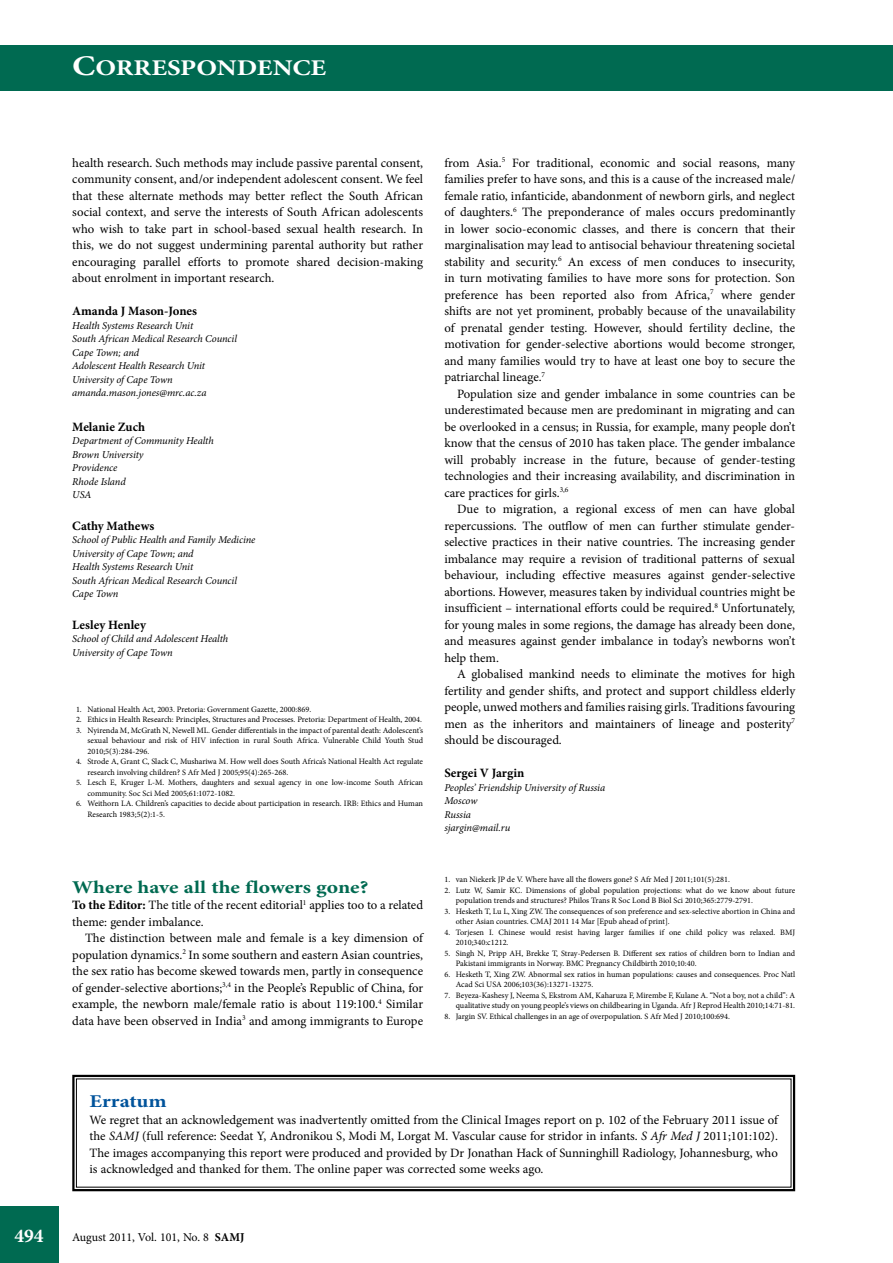
<style>
.page{position:relative;width:893px;height:1263px;background:#fff}
.page>*{position:absolute;margin:0;border:0;box-sizing:border-box;transform-origin:0 0}
.t1{font:700 22.5px "Minion Pro";color:#fff;scale:1.2 1}
.t2{font:700 19.5px "Minion Pro";color:#fff}
.t3{font:700 18px "Minion Pro";color:#006a51;scale:1.2 1}
.t4{font:700 18px "Minion Pro";color:#00539b;scale:1.2 1}
.t5{font:12.75px/16.5px "Minion Pro";color:#000;text-align:justify}
.t6{font:700 12.75px "Minion Pro";color:#000}
.t7{font:12px "Minion Pro";color:#000}
.t8{font:italic 10.5px/13.5px "Minion Pro";letter-spacing:-.01em;color:#000}
.t9{font:8.25px/10.5px "Minion Pro";color:#000}
.s1{font-size:28.5px}
.s2{font-weight:700}
.s3{font-style:italic}
</style>
<div class="page">
<div style="left:0;top:1206px;width:59px;height:57px;background:#006a51"></div>
<div style="left:0;top:45px;width:893px;height:45px;background:#006a51"></div>
<svg style="left:72px;top:1074px;width:724px;height:118px"></svg>
<h1 class="t1" style="left:72px;top:52px;width:213px"><span class="s1">C</span>ORRESPONDENCE</h1>
<p class="t5" style="left:72px;top:154px;width:352px">health research. Such methods may include passive parental consent, community consent, and/or independent adolescent consent. We feel that these alternate methods may better reflect the South African social context, and serve the interests of South African adolescents who wish to take part in school-based sexual health research. In this, we do not suggest undermining parental authority but rather encouraging parallel efforts to promote shared decision-making about enrolment in important research.</p>
<p class="t6" style="left:72px;top:302px;width:126px">Amanda J Mason-Jones</p>
<p class="t8" style="left:72px;top:318px;width:166px">Health Systems Research Unit<br>South African Medical Research Council<br>Cape Town; and<br>Adolescent Health Research Unit<br>University of Cape Town amanda.mason.jones@mrc.ac.za</p>
<p class="t6" style="left:72px;top:417px;width:74px">Melanie Zuch</p>
<p class="t8" style="left:72px;top:434px;width:143px">Department of Community Health<br>Brown University<br>Providence<br>Rhode Island<br>USA</p>
<p class="t6" style="left:72px;top:516px;width:83px">Cathy Mathews</p>
<p class="t8" style="left:72px;top:533px;width:185px">School of Public Health and Family Medicine<br>University of Cape Town; and<br>Health Systems Research Unit<br>South African Medical Research Council<br>Cape Town</p>
<p class="t6" style="left:72px;top:616px;width:75px">Lesley Henley</p>
<p class="t8" style="left:72px;top:632px;width:157px">School of Child and Adolescent Health<br>University of Cape Town</p>
<p class="t9" style="left:76px;top:704px;width:237px">1. National Health Act, 2003. Pretoria: Government Gazette, 2000:869.</p>
<p class="t9" style="left:76px;top:714px;width:348px">2. Ethics in Health Research: Principles, Structures and Processes. Pretoria: Department of Health, 2004.</p>
<p class="t9" style="left:87px;top:725px;width:337px;text-align:justify;text-indent:-11px">3. Nyirenda M, McGrath N, Newell ML. Gender differentials in the impact of parental death: Adolescent’s sexual behaviour and risk of HIV infection in rural South Africa. Vulnerable Child Youth Stud 2010;5(3):284-296.</p>
<p class="t9" style="left:87px;top:756px;width:337px;text-indent:-11px">4. Strode A, Grant C, Slack C, Mushariwa M. How well does South Africa’s National Health Act regulate research involving children? S Afr Med J 2005;95(4):265-268.</p>
<p class="t9" style="left:87px;top:777px;width:337px;text-indent:-11px">5. Lesch E, Kruger L-M. Mothers, daughters and sexual agency in one low-income South African community. Soc Sci Med 2005;61:1072-1082.</p>
<p class="t9" style="left:87px;top:798px;width:337px;text-indent:-11px">6. Weithorn LA. Children’s capacities to decide about participation in research. IRB: Ethics and Human<br>Research 1983;5(2):1-5.</p>
<h3 class="t3" style="left:72px;top:874px;width:248px">Where have all the flowers gone?</h3>
<p class="t5" style="left:72px;top:897px;width:352px"><span class="s2">To the Editor:</span> The title of the recent editorial<sup>1</sup> applies too to a related theme: gender imbalance.</p>
<p class="t5" style="left:72px;top:930px;width:352px;text-indent:13px">The distinction between male and female is a key dimension of population dynamics.<sup>2</sup> In some southern and eastern Asian countries, the sex ratio has become skewed towards men, partly in consequence of gender-selective abortions;<sup>3,4</sup> in the People’s Republic of China, for example, the newborn male/female ratio is about 119:100.<sup>4</sup> Similar data have been observed in India<sup>3</sup> and among immigrants to Europe</p>
<p class="t5" style="left:444px;top:154px;width:352px">from Asia.<sup>5</sup> For traditional, economic and social reasons, many families prefer to have sons, and this is a cause of the increased male/ female ratio, infanticide, abandonment of newborn girls, and neglect of daughters.<sup>6</sup> The preponderance of males occurs predominantly in lower socio-economic classes, and there is concern that their marginalisation may lead to antisocial behaviour threatening societal stability and security.<sup>6</sup> An excess of men conduces to insecurity, in turn motivating families to have more sons for protection. Son preference has been reported also from Africa,<sup>7</sup> where gender shifts are not yet prominent, probably because of the unavailability of prenatal gender testing. However, should fertility decline, the motivation for gender-selective abortions would become stronger, and many families would try to have at least one boy to secure the patriarchal lineage.<sup>7</sup></p>
<p class="t5" style="left:444px;top:385px;width:352px;text-indent:13px">Population size and gender imbalance in some countries can be underestimated because men are predominant in migrating and can be overlooked in a census; in Russia, for example, many people don’t know that the census of 2010 has taken place. The gender imbalance will probably increase in the future, because of gender-testing technologies and their increasing availability, and discrimination in care practices for girls.<sup>3,6</sup></p>
<p class="t5" style="left:444px;top:501px;width:352px;text-indent:13px">Due to migration, a regional excess of men can have global repercussions. The outflow of men can further stimulate gender&shy;selective practices in their native countries. The increasing gender imbalance may require a revision of traditional patterns of sexual behaviour, including effective measures against gender-selective abortions. However, measures taken by individual countries might be insufficient – international efforts could be required.<sup>8</sup> Unfortunately, for young males in some regions, the damage has already been done, and measures against gender imbalance in today’s newborns won’t help them.</p>
<p class="t5" style="left:444px;top:666px;width:352px;text-indent:13px">A globalised mankind needs to eliminate the motives for high fertility and gender shifts, and protect and support childless elderly people, unwed mothers and families raising girls. Traditions favouring men as the inheritors and maintainers of lineage and posterity<sup>7 </sup>should be discouraged.</p>
<p class="t6" style="left:444px;top:764px;width:82px">Sergei V Jargin</p>
<p class="t8" style="left:444px;top:780px;width:162px">Peoples’ Friendship University of Russia<br>Moscow<br>Russia<br>sjargin@mail.ru</p>
<p class="t9" style="left:444px;top:874px;width:287px">1. van Niekerk JP de V. Where have all the flowers gone? S Afr Med J 2011;101(5):281.</p>
<p class="t9" style="left:456px;top:885px;width:341px;text-indent:-11px">2. Lutz W, Samir KC. Dimensions of global population projections: what do we know about future population trends and structures? Philos Trans R Soc Lond B Biol Sci 2010;365:2779-2791.</p>
<p class="t9" style="left:456px;top:906px;width:341px;text-indent:-11px">3. Hesketh T, Lu L, Xing ZW. The consequences of son preference and sex-selective abortion in China and other Asian countries. CMAJ 2011 14 Mar [Epub ahead of print].</p>
<p class="t9" style="left:456px;top:927px;width:341px;text-indent:-11px">4. Torjesen I. Chinese would resist having larger families if one child policy was relaxed. BMJ<br>2010;340:c1212.</p>
<p class="t9" style="left:456px;top:948px;width:341px;text-indent:-11px">5. Singh N, Pripp AH, Brekke T, Stray-Pedersen B. Different sex ratios of children born to Indian and<br>Pakistani immigrants in Norway. BMC Pregnancy Childbirth 2010;10:40.</p>
<p class="t9" style="left:456px;top:969px;width:341px;text-indent:-11px">6. Hesketh T, Xing ZW. Abnormal sex ratios in human populations: causes and consequences. Proc Natl<br>Acad Sci USA 2006;103(36):13271-13275.</p>
<p class="t9" style="left:444px;top:990px;width:352px;text-align:right">7. Beyeza-Kashesy J, Neema S, Ekstrom AM, Kaharuza F, Mirembe F, Kulane A. “Not a boy, not a child”: A qualitative study on young people’s views on childbearing in Uganda. Afr J Reprod Health 2010;14:71-81.</p>
<p class="t9" style="left:444px;top:1011px;width:287px">8. Jargin SV. Ethical challenges in an age of overpopulation. S Afr Med J 2010;100:694.</p>
<h3 class="t4" style="left:90px;top:1089px;width:66px">Erratum</h3>
<p class="t5" style="left:90px;top:1111px;width:690px">We regret that an acknowledgement was inadvertently omitted from the Clinical Images report on p. 102 of the February 2011 issue of the <span class="s3">SAMJ</span> (full reference: Seedat Y, Andronikou S, Modi M, Lorgat M. Vascular cause for stridor in infants. <span class="s3">S Afr Med J</span> 2011;101:102).<br>The images accompanying this report were produced and provided by Dr Jonathan Hack of Sunninghill Radiology, Johannesburg, who is acknowledged and thanked for them. The online paper was corrected some weeks ago.</p>
<h2 class="t2" style="left:14px;top:1222px;width:31px">494</h2>
<p class="t7" style="left:72px;top:1229px;width:174px">August 2011, Vol. 101, No. 8 <span class="s2">SAMJ</span></p>
</div>
